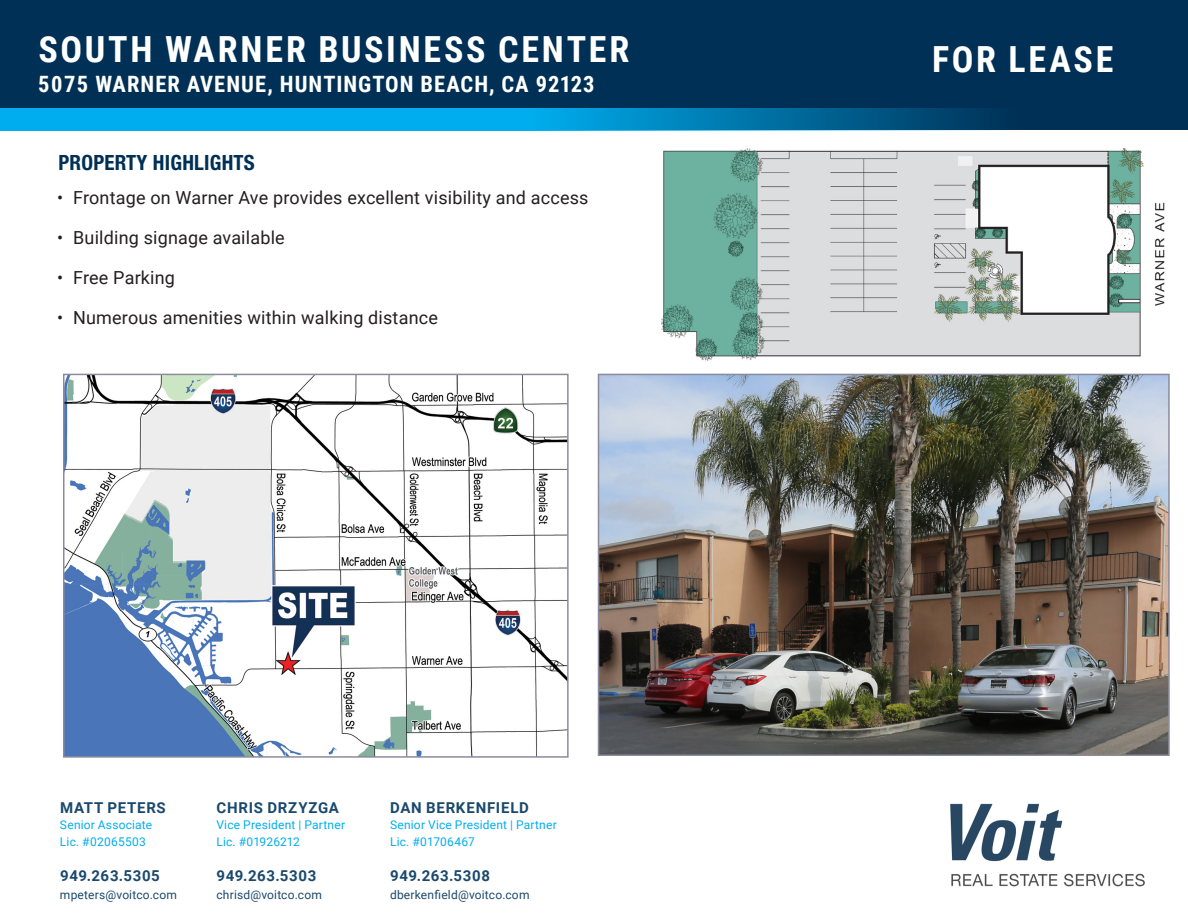
<style>
.page{position:relative;width:1188px;height:918px;background:#fff}
.page>*{position:absolute;margin:0;border:0;box-sizing:border-box;transform-origin:0 0}
.Title_3{font:700 36px "Roboto Condensed";letter-spacing:.075em;color:#fff}
.Title_3-2{font:700 22.5px "Roboto Condensed";letter-spacing:.045em;color:#fff}
.Subhead{font:700 condensed 21px "Helvetica Neue LT Std";letter-spacing:.01em;color:#003055}
.t1{font:18px "Roboto";letter-spacing:.01em;color:#231f20}
.t2{font:700 15px "Roboto";letter-spacing:.045em;color:#1a496d}
.t3{font:12px/16.6px "Roboto";letter-spacing:.015em;color:#00aeef}
.t4{font:12px "Roboto";letter-spacing:.02em;color:#1a496d}
</style>
<div class="page">
<div style="left:0;top:0;width:1188px;height:130px;background:#003055"></div>
<img style="left:66px;top:377px;width:500px;height:378px">
<div style="left:63px;top:374px;width:506px;height:384px;border:2px solid #8c8b9c"></div>
<svg style="left:0;top:108px;width:986px;height:22px;background:#0092cd"></svg>
<img style="left:601px;top:377px;width:566px;height:376px">
<div style="left:598px;top:374px;width:572px;height:382px;border:2px solid #8c8b9c"></div>
<img style="left:662px;top:148px;width:503px;height:213px">
<img style="left:950px;top:803px;width:195px;height:84px">
<p class="Title_3" style="left:38px;top:24px;width:593px">SOUTH WARNER BUSINESS CENTER</p>
<p class="Title_3-2" style="left:38px;top:68px;width:558px">5075 WARNER AVENUE, HUNTINGTON BEACH, CA 92123</p>
<p class="Subhead" style="left:58px;top:149px;width:198px">PROPERTY HIGHLIGHTS</p>
<p class="t1" style="left:57px;top:185px;width:533px">• Frontage on Warner Ave provides excellent visibility and access</p>
<p class="t1" style="left:57px;top:225px;width:229px">• Building signage available</p>
<p class="t1" style="left:57px;top:265px;width:120px">• Free Parking</p>
<p class="t1" style="left:57px;top:305px;width:382px">• Numerous amenities within walking distance</p>
<p class="t2" style="left:60px;top:797px;width:107px">MATT PETERS</p>
<p class="t3" style="left:60px;top:816px;width:94px">Senior Associate<br>Lic. #02065503</p>
<p class="t2" style="left:60px;top:865px;width:101px">949.263.5305</p>
<p class="t4" style="left:60px;top:886px;width:119px">mpeters@voitco.com</p>
<p class="t2" style="left:217px;top:797px;width:124px">CHRIS DRZYZGA</p>
<p class="t3" style="left:216px;top:816px;width:130px">Vice President | Partner<br>Lic. #01926212</p>
<p class="t2" style="left:217px;top:865px;width:101px">949.263.5303</p>
<p class="t4" style="left:216px;top:886px;width:107px">chrisd@voitco.com</p>
<p class="t2" style="left:390px;top:797px;width:140px">DAN BERKENFIELD</p>
<p class="t3" style="left:390px;top:816px;width:168px">Senior Vice President | Partner<br>Lic. #01706467</p>
<p class="t2" style="left:390px;top:865px;width:101px">949.263.5308</p>
<p class="t4" style="left:390px;top:886px;width:141px">dberkenfield@voitco.com</p>
<h1 class="Title_3" style="left:932px;top:34px;width:183px">FOR LEASE</h1>
</div>
